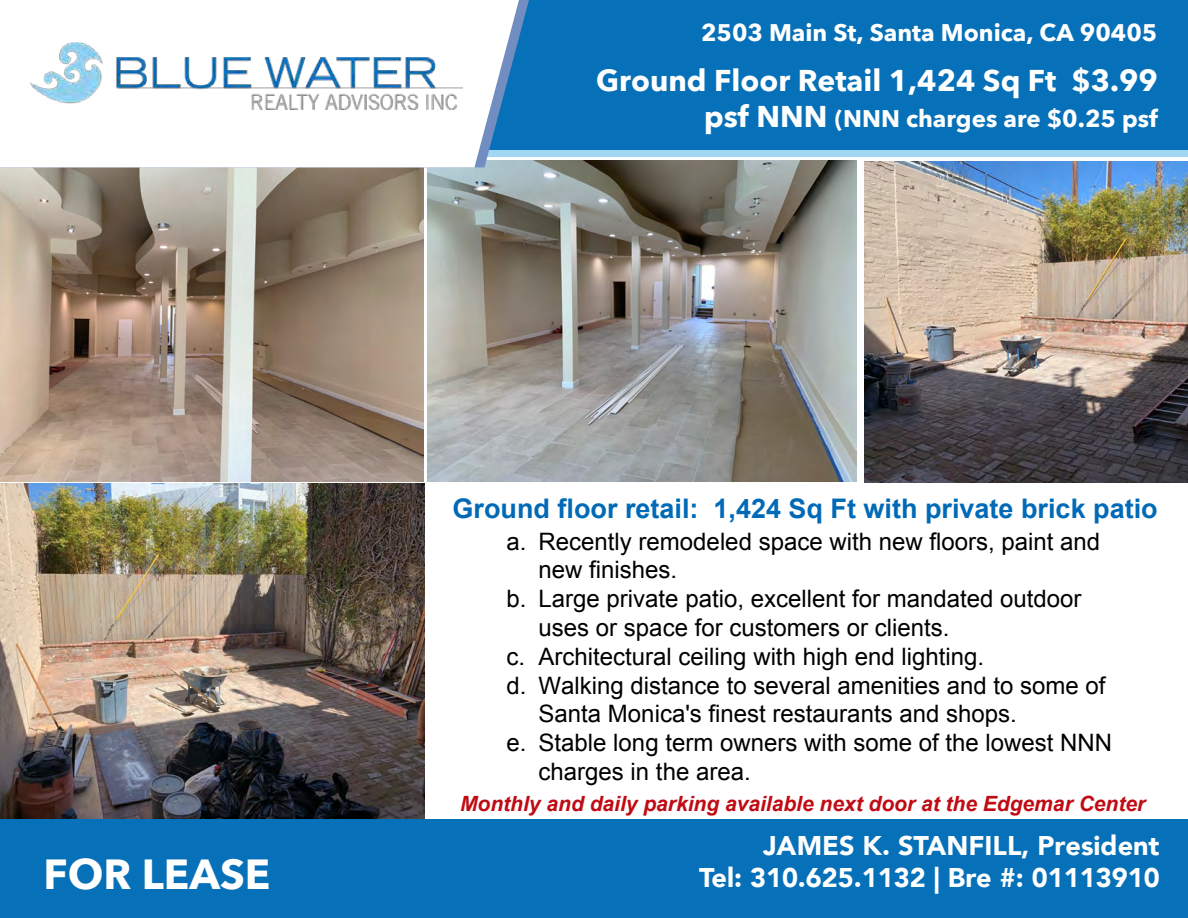
<style>
.page{position:relative;width:1188px;height:918px;background:#fff}
.page>*{position:absolute;margin:0;border:0;box-sizing:border-box;transform-origin:0 0}
.t1{font:700 42px "Avenir Next";color:#fff}
.t2{font:700 30px "Avenir Next";color:#fff}
.t3{font:900 27px "Avenir";color:#fff}
.t4{font:700 27px "Arial";color:#006ab7}
.t5{font:24px "Arial";color:#000}
.t6{font:700 24px "Avenir Next";color:#fff}
.t7{font:italic 700 21px "Arial";color:#c00b14}
.s1{font-style:inherit}
.s2{font-size:30px}
</style>
<div class="page">
<img style="left:0;top:167px;width:424px;height:314px">
<img style="left:428px;top:160px;width:428px;height:321px">
<div style="left:432px;top:0;width:756px;height:157px;background:#a0d8f4"></div>
<div style="left:0;top:820px;width:1188px;height:98px;background:#0670b8"></div>
<div style="left:449px;top:0;width:739px;height:149px;background:#0670b8"></div>
<svg style="left:251px;top:0;width:268px;height:167px"></svg>
<img style="left:30px;top:42px;width:432px;height:67px">
<img style="left:0;top:483px;width:424px;height:335px">
<img style="left:864px;top:161px;width:324px;height:321px">
<p class="t6" style="left:701px;top:12px;width:458px">2503 Main S<span class="s1">t,</span> Santa Monica, CA 90405</p>
<p class="t2" style="left:596px;top:54px;width:563px">Ground Floor Retail 1,424 Sq Ft $3.99</p>
<p class="t6" style="left:704px;top:97px;width:455px"><span class="s2">psf NNN</span> (NNN charges are $0.25 psf</p>
<p class="t4" style="left:453px;top:491px;width:707px">Ground floor retail: 1,424 Sq Ft with private brick patio</p>
<p class="t5" style="left:507px;top:525px;width:595px">a. Recently remodeled space with new floors, paint and</p>
<p class="t5" style="left:539px;top:554px;width:140px">new finishes.</p>
<p class="t5" style="left:507px;top:583px;width:576px">b. Large private patio, excellent for mandated outdoor</p>
<p class="t5" style="left:539px;top:612px;width:412px">uses or space for customers or clients.</p>
<p class="t5" style="left:507px;top:641px;width:479px">c. Architectural ceiling with high end lighting.</p>
<p class="t5" style="left:507px;top:669px;width:600px">d. Walking distance to several amenities and to some of</p>
<p class="t5" style="left:539px;top:698px;width:480px">Santa Monica's finest restaurants and shops.</p>
<p class="t5" style="left:507px;top:727px;width:607px">e. Stable long term owners with some of the lowest NNN</p>
<p class="t5" style="left:539px;top:756px;width:214px">charges in the area.</p>
<p class="t7" style="left:460px;top:790px;width:687px">Monthly and daily parking available next door at the Edgemar Center</p>
<p class="t3" style="left:763px;top:822px;width:398px">JAMES K. STANFILL, President</p>
<h1 class="t1" style="left:44px;top:847px;width:228px">FOR LEASE</h1>
<p class="t3" style="left:699px;top:855px;width:462px">Tel: 310.625.1132 | Bre #: 01113910</p>
</div>
